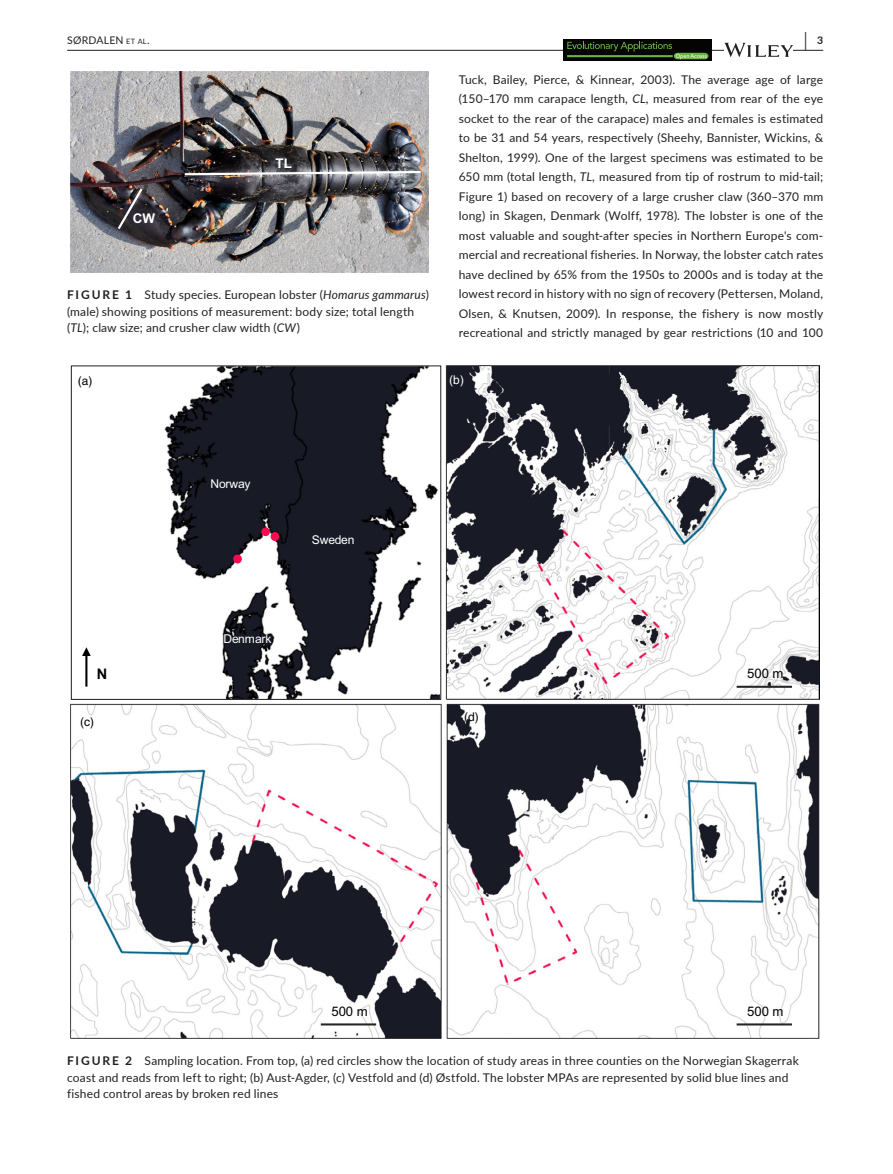
<style>
.page{position:relative;width:893px;height:1174px;background:#fff}
.page>*{position:absolute;margin:0;border:0;box-sizing:border-box;transform-origin:0 0}
.t1{font:700 19.5px "Lato";color:#231f20;scale:.48 1}
.t2{font:700 14.55px "Arial";color:#000}
.t3{font:700 13.35px "Arial";color:#fff}
.t4{font:13.2px "Arial";letter-spacing:-.005em;color:#000}
.t5{font:12.15px "Arial";letter-spacing:-.01em;color:#fff}
.t6{font:12px/19.5px "Lato";letter-spacing:.015em;color:#231f20}
.t7{font:12px "Helvetica";color:#000}
.t8{font:12px "Helvetica";color:#fff}
.t9{font:10.5px "Lato";letter-spacing:.02em;color:#231f20}
.t10{font:700 10.5px "Lato";color:#231f20}
.s1{font-size:7.35px}
.s2{font-style:italic}
.s3{font-weight:700}
</style>
<div class="page">
<hr style="left:67px;top:50px;width:756px;height:1px;background:#231f20">
<div style="left:563px;top:40px;width:149px;height:21px;background:#040503"></div>
<svg style="left:567px;top:41px;width:141px;height:18px"></svg>
<svg style="left:724px;top:43px;width:69px;height:14px"></svg>
<div style="left:67px;top:72px;width:365px;height:200px;background:linear-gradient(to bottom,#fff,#fff)"></div>
<img style="left:71px;top:72px;width:357px;height:200px">
<svg style="left:116px;top:186px;width:29px;height:46px"></svg>
<svg style="left:182px;top:170px;width:241px;height:6px"></svg>
<img style="left:71px;top:365px;width:749px;height:673px">
<div style="left:71px;top:365px;width:370px;height:335px;border:1px solid #262626"></div>
<div style="left:234px;top:555px;width:7px;height:8px;background:#ff084f;border-radius:50%"></div>
<div style="left:233px;top:554px;width:9px;height:9px;border:1px solid #ff084f;border-radius:50%"></div>
<div style="left:271px;top:532px;width:8px;height:8px;background:#ff084f;border-radius:50%"></div>
<div style="left:271px;top:532px;width:8px;height:9px;border:1px solid #ff084f;border-radius:50%"></div>
<div style="left:262px;top:528px;width:7px;height:7px;background:#ff084f;border-radius:50%"></div>
<div style="left:261px;top:527px;width:9px;height:9px;border:1px solid #ff084f;border-radius:50%"></div>
<hr style="left:321px;top:1023px;width:55px;height:2px;background:#262626">
<hr style="left:737px;top:1023px;width:55px;height:2px;background:#262626">
<hr style="left:737px;top:685px;width:55px;height:3px;background:#262626">
<svg style="left:82px;top:647px;width:9px;height:39px"></svg>
<h1 class="t1" style="left:804px;top:25px;width:7px">|</h1>
<p class="t9" style="left:67px;top:33px;width:84px">SØRDALEN <span class="s1">et al</span>.</p>
<p class="t10" style="left:817px;top:33px;width:8px">3</p>
<p class="t6" style="left:459px;top:69px;width:366px;text-align:justify">Tuck, Bailey, Pierce, &amp; Kinnear, 2003). The average age of large (150–170 mm carapace length, <span class="s2">CL,</span> measured from rear of the eye socket to the rear of the carapace) males and females is estimated to be 31 and 54 years, respectively (Sheehy, Bannister, Wickins, &amp; Shelton, 1999). One of the largest specimens was estimated to be 650 mm (total length, <span class="s2">TL,</span> measured from tip of rostrum to mid-tail; Figure 1) based on recovery of a large crusher claw (360–370 mm long) in Skagen, Denmark (Wolff, 1978). The lobster is one of the most valuable and sought-after species in Northern Europe's com&shy;mercial and recreational fisheries. In Norway, the lobster catch rates have declined by 65% from the 1950s to 2000s and is today at the lowest record in history with no sign of recovery (Pettersen, Moland, Olsen, &amp; Knutsen, 2009). In response, the fishery is now mostly recreational and strictly managed by gear restrictions (10 and 100</p>
<p class="t3" style="left:276px;top:154px;width:18px">TL</p>
<p class="t3" style="left:133px;top:210px;width:24px">CW</p>
<p class="t6" style="left:67px;top:286px;width:363px;line-height:16.5px"><span class="s3">FIGURE 1</span> Study species. European lobster (<span class="s2">Homarus gammarus</span>) (male) showing positions of measurement: body size; total length (<span class="s2">TL</span>); claw size; and crusher claw width (<span class="s2">CW</span>)</p>
<p class="t7" style="left:78px;top:374px;width:16px">(a)</p>
<p class="t8" style="left:449px;top:373px;width:16px">(b)</p>
<p class="t2" style="left:97px;top:664px;width:12px">N</p>
<p class="t5" style="left:211px;top:476px;width:41px">Norway</p>
<p class="t5" style="left:223px;top:631px;width:50px">Denmark</p>
<p class="t5" style="left:312px;top:532px;width:44px">Sweden</p>
<p class="t7" style="left:80px;top:715px;width:15px">(c)</p>
<p class="t7" style="left:464px;top:710px;width:16px">(d)</p>
<p class="t4" style="left:747px;top:665px;width:38px">500 m</p>
<p class="t4" style="left:331px;top:1002px;width:38px">500 m</p>
<p class="t4" style="left:747px;top:1002px;width:38px">500 m</p>
<p class="t6" style="left:67px;top:1052px;width:733px;line-height:16.5px"><span class="s3">FIGURE 2</span> Sampling location. From top, (a) red circles show the location of study areas in three counties on the Norwegian Skagerrak coast and reads from left to right; (b) Aust-Agder, (c) Vestfold and (d) Østfold. The lobster MPAs are represented by solid blue lines and fished control areas by broken red lines</p>
</div>
